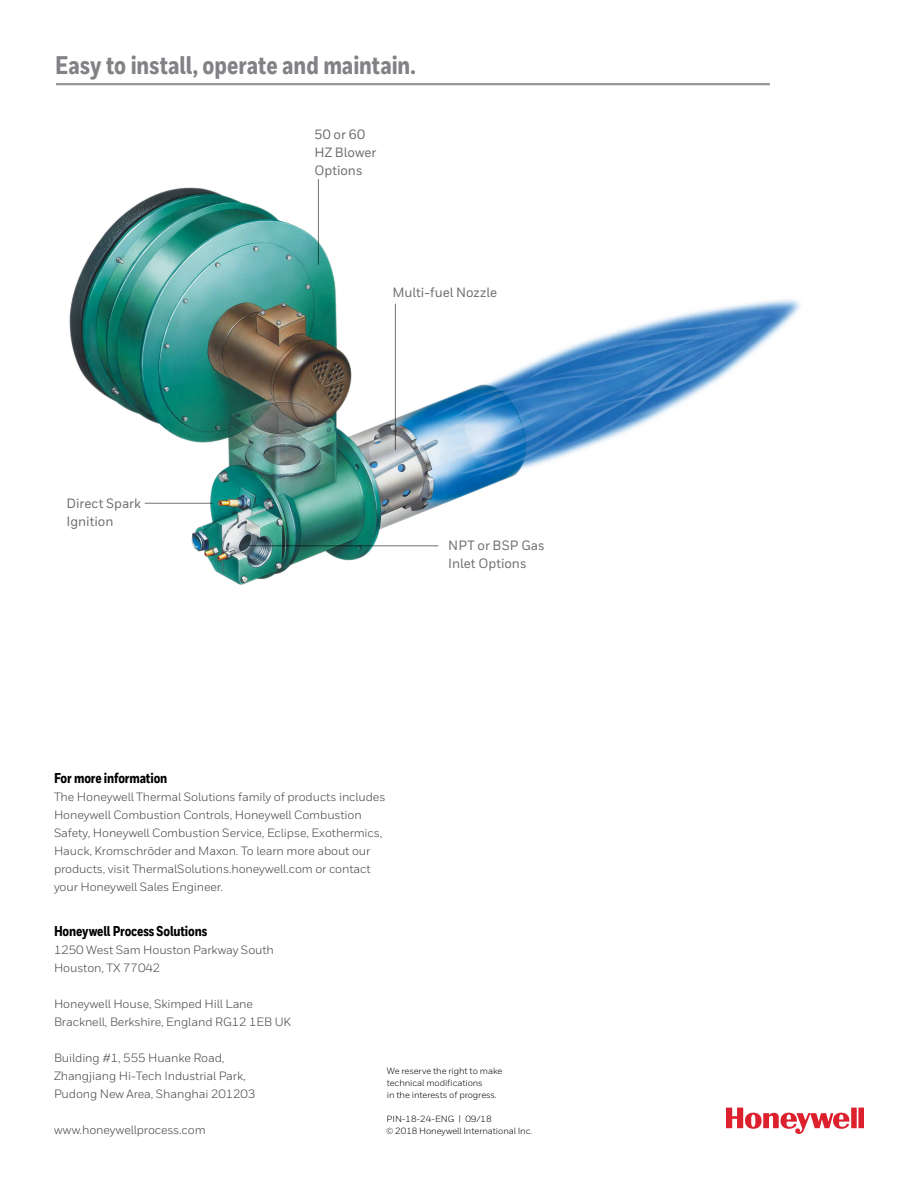
<style>
.page{position:relative;width:918px;height:1188px;background:#fff}
.page>*{position:absolute;margin:0;border:0;box-sizing:border-box;transform-origin:0 0}
.t1{font:800 25.5px "Honeywell Cond";color:#808285}
.t2{font:800 14.25px "Honeywell Cond";letter-spacing:-.01em;color:#000}
.t3{font:500 13.5px/18px "Honeywell Sans";color:#6d6e71;scale:.95 1}
.t4{font:12px/18px "Honeywell Sans";letter-spacing:-.01em;color:#414042}
.t5{font:9px/12px "Honeywell Sans";letter-spacing:-.01em;color:#000}
</style>
<div class="page">
<svg style="left:726px;top:1108px;width:138px;height:26px"></svg>
<hr style="left:56px;top:83px;width:714px;height:2px;background:#939598">
<img style="left:69px;top:179px;width:732px;height:406px">
<hr style="left:318px;top:179px;width:1px;height:86px;background:#000">
<hr style="left:395px;top:304px;width:1px;height:146px;background:#000">
<hr style="left:145px;top:503px;width:68px;height:1px;background:#000">
<hr style="left:248px;top:545px;width:190px;height:1px;background:#000">
<h1 class="t1" style="left:55px;top:49px;width:362px">Easy to install, operate and maintain.</h1>
<p class="t3" style="left:67px;top:495px;width:80px">Direct Spark<br>Ignition</p>
<p class="t3" style="left:314px;top:126px;width:67px">50 or 60<br>HZ Blower<br>Options</p>
<p class="t3" style="left:393px;top:283px;width:112px">Multi-fuel Nozzle</p>
<p class="t3" style="left:448px;top:536px;width:103px">NPT or BSP Gas<br>Inlet Options</p>
<p class="t2" style="left:54px;top:769px;width:115px">For more information</p>
<p class="t4" style="left:54px;top:788px;width:333px">The Honeywell Thermal Solutions family of products includes Honeywell Combustion Controls, Honeywell Combustion Safety, Honeywell Combustion Service, Eclipse, Exothermics, Hauck, Kromschröder and Maxon. To learn more about our products, visit ThermalSolutions.honeywell.com or contact your Honeywell Sales Engineer.</p>
<p class="t2" style="left:54px;top:922px;width:155px">Honeywell Process Solutions</p>
<p class="t4" style="left:54px;top:941px;width:222px">1250 West Sam Houston Parkway South<br>Houston, TX 77042</p>
<p class="t4" style="left:54px;top:995px;width:239px">Honeywell House, Skimped Hill Lane<br>Bracknell, Berkshire, England RG12 1EB UK</p>
<p class="t4" style="left:54px;top:1049px;width:203px">Building #1, 555 Huanke Road,<br>Zhangjiang Hi-Tech Industrial Park,<br>Pudong New Area, Shanghai 201203</p>
<p class="t4" style="left:54px;top:1121px;width:153px">www.honeywellprocess.com</p>
<p class="t5" style="left:387px;top:1065px;width:117px">We reserve the right to make technical modifications<br>in the interests of progress.</p>
<p class="t5" style="left:386px;top:1113px;width:148px">PIN-18-24-ENG | 09/18<br>© 2018 Honeywell International Inc.</p>
</div>
